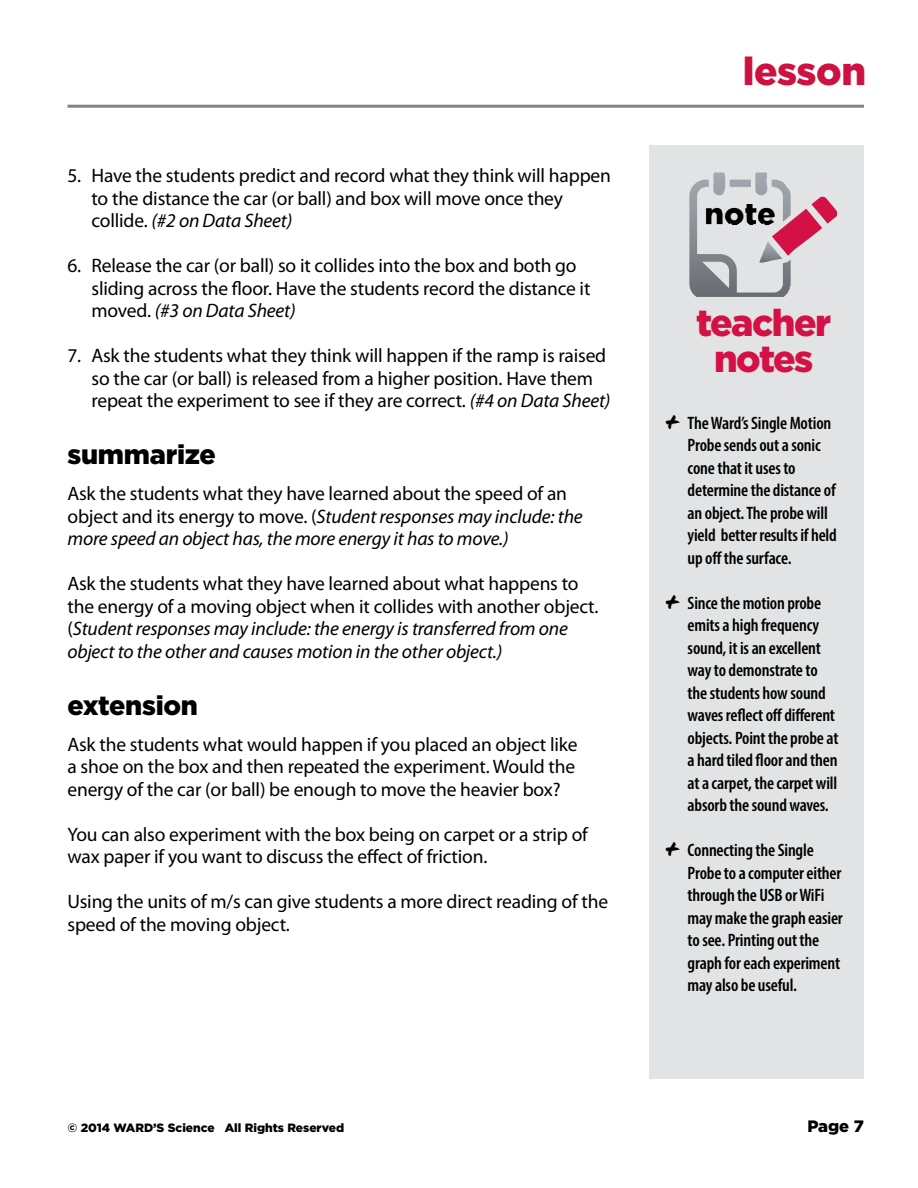
<style>
.page{position:relative;width:918px;height:1188px;background:#fff}
.page>*{position:absolute;margin:0;border:0;box-sizing:border-box;transform-origin:0 0}
.t1{font:900 39px "Gotham";letter-spacing:-.01em;color:#ce1141}
.t2{font:900 37.35px/36px "Gotham";letter-spacing:-.04em;color:#d31145;text-align:center}
.t3{font:900 31.05px "Gotham";color:#000}
.t4{font:900 27px "Gotham";letter-spacing:-.01em;color:#000}
.t5{font:19.5px/22.5px "Myriad Pro";letter-spacing:-.01em;color:#000}
.t6{font:italic 19.5px/22.5px "Myriad Pro";letter-spacing:-.01em;color:#000}
.t7{font:600 condensed 18px/22.5px "Myriad Pro";letter-spacing:-.01em;color:#000}
.t8{font:900 16.5px "Gotham";color:#000}
.t9{font:900 12px "Gotham";color:#000}
.s1{font-style:italic}
.s2{font-style:normal}
.s3{font-family:"Flood Std";font-weight:400;font-stretch:normal;font-size:30px}
</style>
<div class="page">
<div style="left:650px;top:145px;width:214px;height:934px;background:#e2e3e4"></div>
<hr style="left:68px;top:105px;width:796px;height:3px;background:#808285">
<svg style="left:689px;top:172px;width:149px;height:125px"></svg>
<p class="t5" style="left:92px;top:164px;width:521px;text-indent:-24px">5. Have the students predict and record what they think will happen to the distance the car (or ball) and box will move once they collide. <span class="s1">(#2 on Data Sheet)</span></p>
<p class="t5" style="left:92px;top:254px;width:500px;text-indent:-24px">6. Release the car (or ball) so it collides into the box and both go sliding across the floor. Have the students record the distance it moved. <span class="s1">(#3 on Data Sheet)</span></p>
<p class="t5" style="left:92px;top:344px;width:520px;text-indent:-24px">7. Ask the students what they think will happen if the ramp is raised so the car (or ball) is released from a higher position. Have them repeat the experiment to see if they are correct. <span class="s1">(#4 on Data Sheet)</span></p>
<h3 class="t4" style="left:68px;top:439px;width:150px">summarize</h3>
<p class="t6" style="left:68px;top:482px;width:517px"><span class="s2">Ask the students what they have learned about the speed of an object and its energy to move. (</span>Student responses may include: the more speed an object has, the more energy it has to move.)</p>
<p class="t5" style="left:68px;top:572px;width:533px">Ask the students what they have learned about what happens to the energy of a moving object when it collides with another object. (<span class="s1">Student responses may include: the energy is transferred from one object to the other and causes motion in the other object.)</span></p>
<h3 class="t4" style="left:68px;top:690px;width:132px">extension</h3>
<p class="t5" style="left:68px;top:733px;width:512px;text-align:justify">Ask the students what would happen if you placed an object like a shoe on the box and then repeated the experiment. Would the energy of the car (or ball) be enough to move the heavier box?</p>
<p class="t5" style="left:68px;top:823px;width:522px">You can also experiment with the box being on carpet or a strip of wax paper if you want to discuss the effect of friction.</p>
<p class="t5" style="left:68px;top:890px;width:542px">Using the units of m/s can give students a more direct reading of the speed of the moving object.</p>
<h1 class="t1" style="left:743px;top:49px;width:125px">lesson</h1>
<h3 class="t3" style="left:704px;top:196px;width:73px">note</h3>
<h2 class="t2" style="left:696px;top:304px;width:137px">teacher notes</h2>
<p class="t7" style="left:688px;top:411px;width:151px;text-indent:-24px"><span class="s3">+</span> The Ward’s Single Motion<br>Probe sends out a sonic cone that it uses to determine the distance of an object. The probe will yield better results if held up off the surface.</p>
<p class="t7" style="left:688px;top:591px;width:152px;text-indent:-24px"><span class="s3">+</span> Since the motion probe emits a high frequency sound, it is an excellent way to demonstrate to the students how sound waves reflect off different objects. Point the probe at a hard tiled floor and then at a carpet, the carpet will absorb the sound waves.</p>
<p class="t7" style="left:688px;top:839px;width:157px;text-indent:-24px"><span class="s3">+</span> Connecting the Single<br>Probe to a computer either through the USB or WiFi may make the graph easier to see. Printing out the graph for each experiment may also be useful.</p>
<p class="t9" style="left:68px;top:1121px;width:278px">© 2014 WARD’S Science All Rights Reserved</p>
<p class="t8" style="left:807px;top:1117px;width:58px">Page 7</p>
</div>
